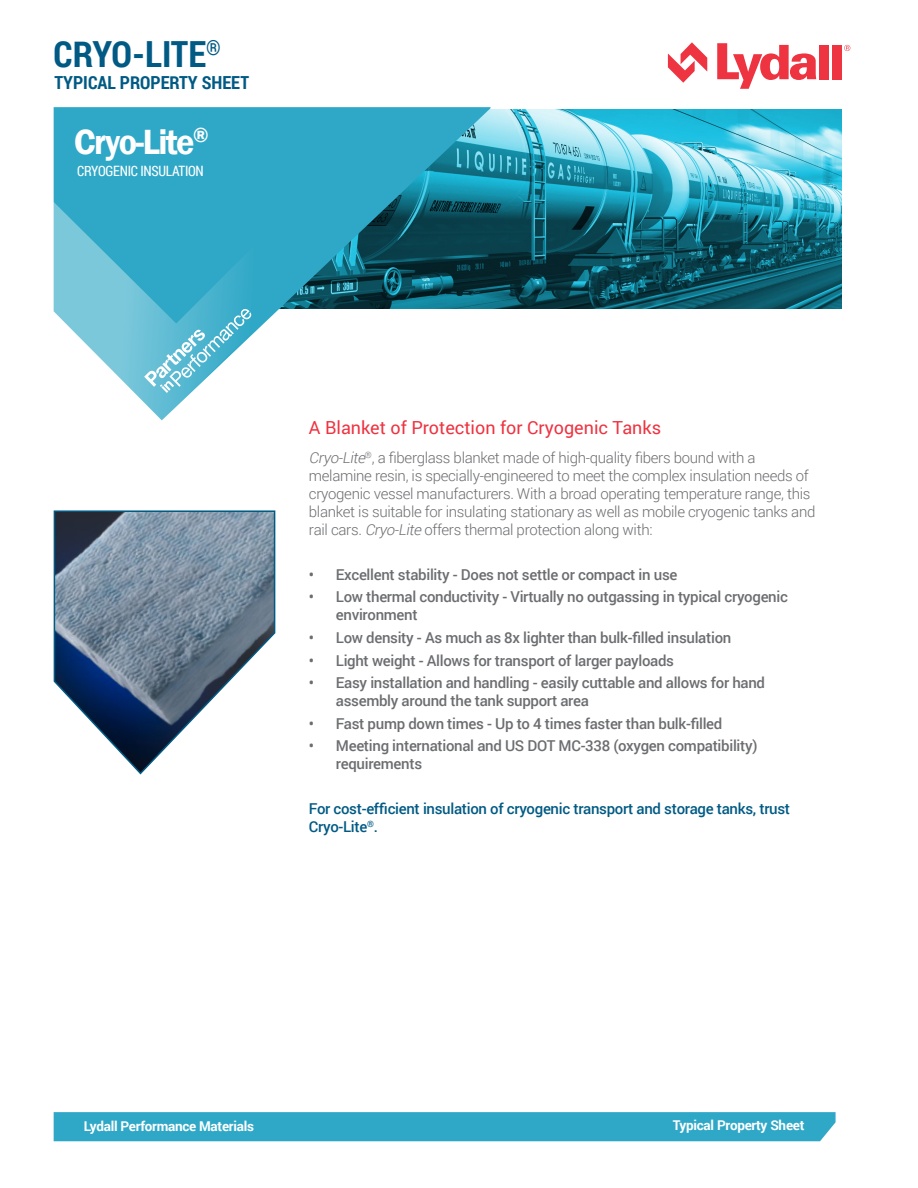
<style>
.page{position:relative;width:918px;height:1188px;background:#fff}
.page>*{position:absolute;margin:0;border:0;box-sizing:border-box;transform-origin:0 0}
.t1{font:600 36px "Franklin Gothic";letter-spacing:-.045em;color:#fff;scale:.95 1}
.t2{font:700 36px "Roboto Condensed";letter-spacing:-.005em;color:#005a84}
.t3{font:18px "Roboto";color:#ee3341}
.t4{font:700 18px "Roboto Condensed";color:#005a84}
.t5{font:500 15px/18px "Roboto";letter-spacing:-.02em;color:#6c6d70}
.t6{font:300 15px/18px "Roboto";letter-spacing:-.02em;color:#6c6d70}
.t7{font:500 15px/18px "Roboto";letter-spacing:-.02em;color:#005a84}
.t8{font:14.25px "Roboto Condensed";letter-spacing:-.02em;color:#fff;scale:.95 1}
.t9{font:700 13.5px "Roboto";letter-spacing:-.02em;color:#fff}
.s1{font-style:italic}
</style>
<div class="page">
<img style="left:491px;top:110px;width:350px;height:198px">
<svg style="left:717px;top:43px;width:99px;height:46px"></svg>
<div style="left:819px;top:45px;width:10px;height:34px;background:#ee3341"></div>
<div style="left:832px;top:45px;width:9px;height:34px;background:#ee3341"></div>
<svg style="left:668px;top:42px;width:39px;height:41px"></svg>
<svg style="left:844px;top:45px;width:6px;height:6px"></svg>
<div style="left:54px;top:1112px;width:782px;height:29px;background:#2fa8c7"></div>
<svg style="left:54px;top:107px;width:437px;height:226px;background:#3697af"></svg>
<svg style="left:53px;top:174px;width:201px;height:247px;fill:#37abc9"></svg>
<svg style="left:144px;top:309px;width:107px;height:84px"></svg>
<svg style="left:53px;top:510px;width:223px;height:265px"></svg>
<p class="t2" style="left:54px;top:29px;width:169px">CRYO-LITE<sup>®</sup></p>
<p class="t4" style="left:54px;top:70px;width:196px">TYPICAL PROPERTY SHEET</p>
<p class="t1" style="left:74px;top:120px;width:143px">Cryo-Lite<sup>®</sup></p>
<p class="t8" style="left:77px;top:161px;width:135px">CRYOGENIC INSULATION</p>
<p class="t3" style="left:309px;top:415px;width:354px">A Blanket of Protection for Cryogenic Tanks</p>
<p class="t6" style="left:309px;top:448px;width:508px"><span class="s1">Cryo-Lite</span><sup>®</sup>, a fiberglass blanket made of high-quality fibers bound with a melamine resin, is specially-engineered to meet the complex insulation needs of cryogenic vessel manufacturers. With a broad operating temperature range, this blanket is suitable for insulating stationary as well as mobile cryogenic tanks and rail cars. <span class="s1">Cryo-Lite</span> offers thermal protection along with:</p>
<p class="t5" style="left:309px;top:565px;width:370px">• Excellent stability - Does not settle or compact in use</p>
<p class="t5" style="left:336px;top:588px;width:454px;text-indent:-27px">• Low thermal conductivity - Virtually no outgassing in typical cryogenic environment</p>
<p class="t5" style="left:309px;top:628px;width:424px">• Low density - As much as 8x lighter than bulk-filled insulation</p>
<p class="t5" style="left:309px;top:651px;width:367px">• Light weight - Allows for transport of larger payloads</p>
<p class="t5" style="left:336px;top:673px;width:431px;text-indent:-27px">• Easy installation and handling - easily cuttable and allows for hand assembly around the tank support area</p>
<p class="t5" style="left:309px;top:714px;width:415px">• Fast pump down times - Up to 4 times faster than bulk-filled</p>
<p class="t5" style="left:336px;top:736px;width:423px;text-indent:-27px">• Meeting international and US DOT MC-338 (oxygen compatibility) requirements</p>
<p class="t7" style="left:309px;top:799px;width:483px">For cost-efficient insulation of cryogenic transport and storage tanks, trust<br>Cryo-Lite<sup>®</sup>.</p>
<p class="t9" style="left:84px;top:1117px;width:172px">Lydall Performance Materials</p>
<p class="t9" style="left:673px;top:1116px;width:133px">Typical Property Sheet</p>
</div>
